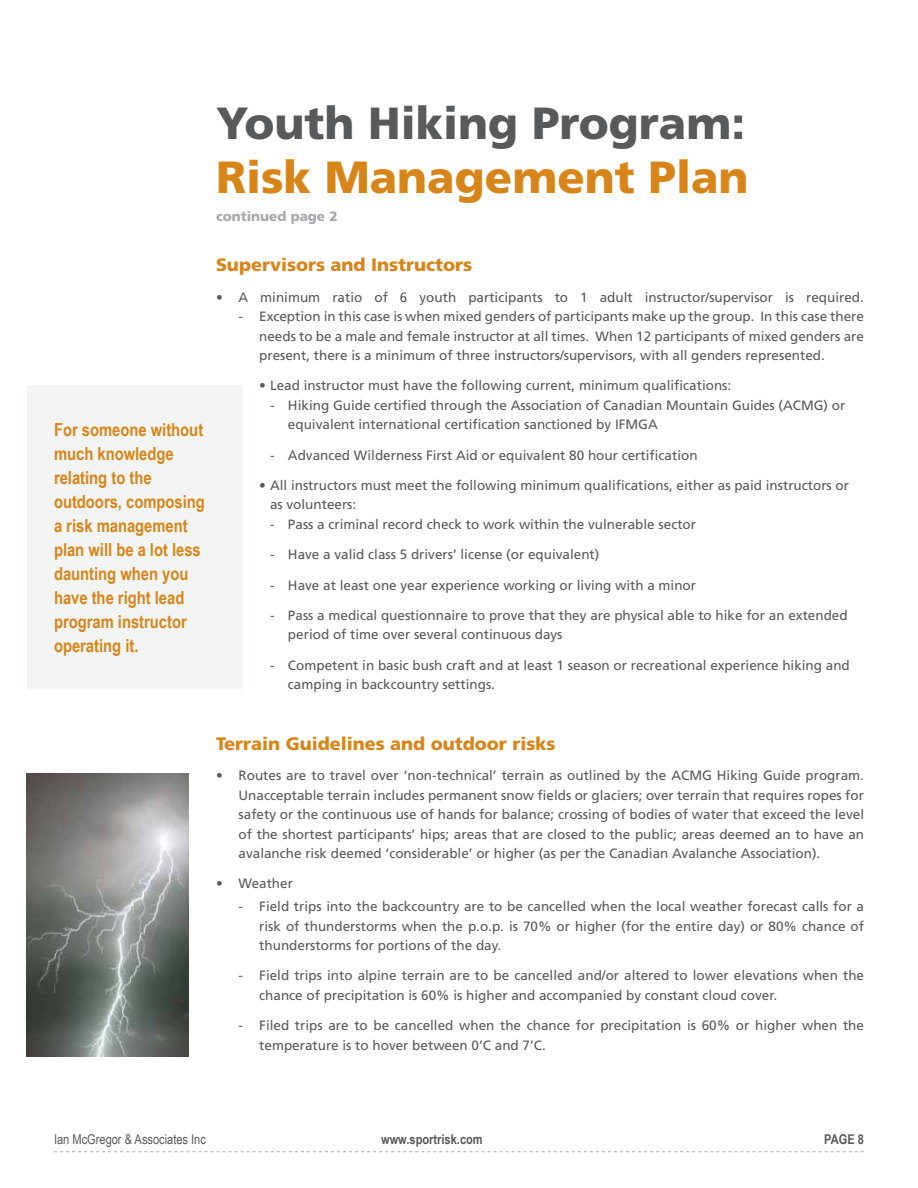
<style>
.page{position:relative;width:918px;height:1188px;background:#fff}
.page>*{position:absolute;margin:0;border:0;box-sizing:border-box;transform-origin:0 0}
.t1{font:900 45px "Frutiger";color:#58595b}
.t2{font:900 45px "Frutiger";color:#d78518}
.t3{font:700 18px/24px "Arial Narrow";color:#d78518}
.t4{font:900 18px "Frutiger";color:#d78518}
.t5{font:13.5px/19.5px "Frutiger";color:#58595b}
.t6{font:13.5px "Arial Narrow";color:#58595b}
.t7{font:700 13.5px "Arial Narrow";color:#58595b}
.t8{font:900 13.5px "Frutiger";color:#a7a9ac}
</style>
<div class="page">
<div style="left:27px;top:385px;width:216px;height:304px;background:#f3f4f4"></div>
<svg style="left:54px;top:1151px;width:810px;height:1px"></svg>
<img style="left:27px;top:774px;width:162px;height:282px">
<h2 class="t3" style="left:54px;top:416px;width:152px">For someone without much knowledge relating to the outdoors, composing a risk management plan will be a lot less daunting when you have the right lead program instructor operating it.</h2>
<h1 class="t1" style="left:216px;top:96px;width:531px">Youth Hiking Program:</h1>
<h1 class="t2" style="left:216px;top:150px;width:534px">Risk Management Plan</h1>
<p class="t8" style="left:216px;top:209px;width:123px">continued page 2</p>
<h2 class="t4" style="left:216px;top:254px;width:258px">Supervisors and Instructors</h2>
<p class="t5" style="left:216px;top:287px;width:649px">• A minimum ratio of 6 youth participants to 1 adult instructor/supervisor is required.</p>
<p class="t5" style="left:259px;top:307px;width:606px;text-align:justify;text-indent:-21px">- Exception in this case is when mixed genders of participants make up the group. In this case there needs to be a male and female instructor at all times. When 12 participants of mixed genders are present, there is a minimum of three instructors/supervisors, with all genders represented.</p>
<p class="t5" style="left:259px;top:376px;width:474px">• Lead instructor must have the following current, minimum qualifications:</p>
<p class="t5" style="left:288px;top:395px;width:559px;text-indent:-18px">- Hiking Guide certified through the Association of Canadian Mountain Guides (ACMG) or equivalent international certification sanctioned by IFMGA</p>
<p class="t5" style="left:270px;top:445px;width:429px">- Advanced Wilderness First Aid or equivalent 80 hour certification</p>
<p class="t5" style="left:270px;top:475px;width:581px;text-indent:-11px">• All instructors must meet the following minimum qualifications, either as paid instructors or as volunteers:</p>
<p class="t5" style="left:270px;top:514px;width:428px">- Pass a criminal record check to work within the vulnerable sector</p>
<p class="t5" style="left:270px;top:545px;width:331px">- Have a valid class 5 drivers’ license (or equivalent)</p>
<p class="t5" style="left:270px;top:575px;width:428px">- Have at least one year experience working or living with a minor</p>
<p class="t5" style="left:288px;top:605px;width:561px;text-indent:-18px">- Pass a medical questionnaire to prove that they are physical able to hike for an extended period of time over several continuous days</p>
<p class="t5" style="left:288px;top:655px;width:563px;text-indent:-18px">- Competent in basic bush craft and at least 1 season or recreational experience hiking and camping in backcountry settings.</p>
<h2 class="t4" style="left:216px;top:733px;width:341px">Terrain Guidelines and outdoor risks</h2>
<p class="t5" style="left:239px;top:766px;width:627px;text-align:justify;text-indent:-23px">• Routes are to travel over ‘non-technical’ terrain as outlined by the ACMG Hiking Guide program.<br>Unacceptable terrain includes permanent snow fields or glaciers; over terrain that requires ropes for safety or the continuous use of hands for balance; crossing of bodies of water that exceed the level of the shortest participants’ hips; areas that are closed to the public; areas deemed an to have an avalanche risk deemed ‘considerable’ or higher (as per the Canadian Avalanche Association).</p>
<p class="t5" style="left:216px;top:874px;width:78px">• Weather</p>
<p class="t5" style="left:259px;top:897px;width:606px;text-align:justify;text-indent:-21px">- Field trips into the backcountry are to be cancelled when the local weather forecast calls for a risk of thunderstorms when the p.o.p. is 70% or higher (for the entire day) or 80% chance of thunderstorms for portions of the day.</p>
<p class="t5" style="left:259px;top:966px;width:606px;text-indent:-21px">- Field trips into alpine terrain are to be cancelled and/or altered to lower elevations when the chance of precipitation is 60% is higher and accompanied by constant cloud cover.</p>
<p class="t5" style="left:259px;top:1016px;width:606px;text-indent:-21px">- Filed trips are to be cancelled when the chance for precipitation is 60% or higher when the temperature is to hover between 0’C and 7’C.</p>
<p class="t6" style="left:54px;top:1129px;width:153px">Ian McGregor &amp; Associates Inc</p>
<p class="t7" style="left:381px;top:1129px;width:103px">www.sportrisk.com</p>
<p class="t7" style="left:824px;top:1129px;width:41px">PAGE 8</p>
</div>
